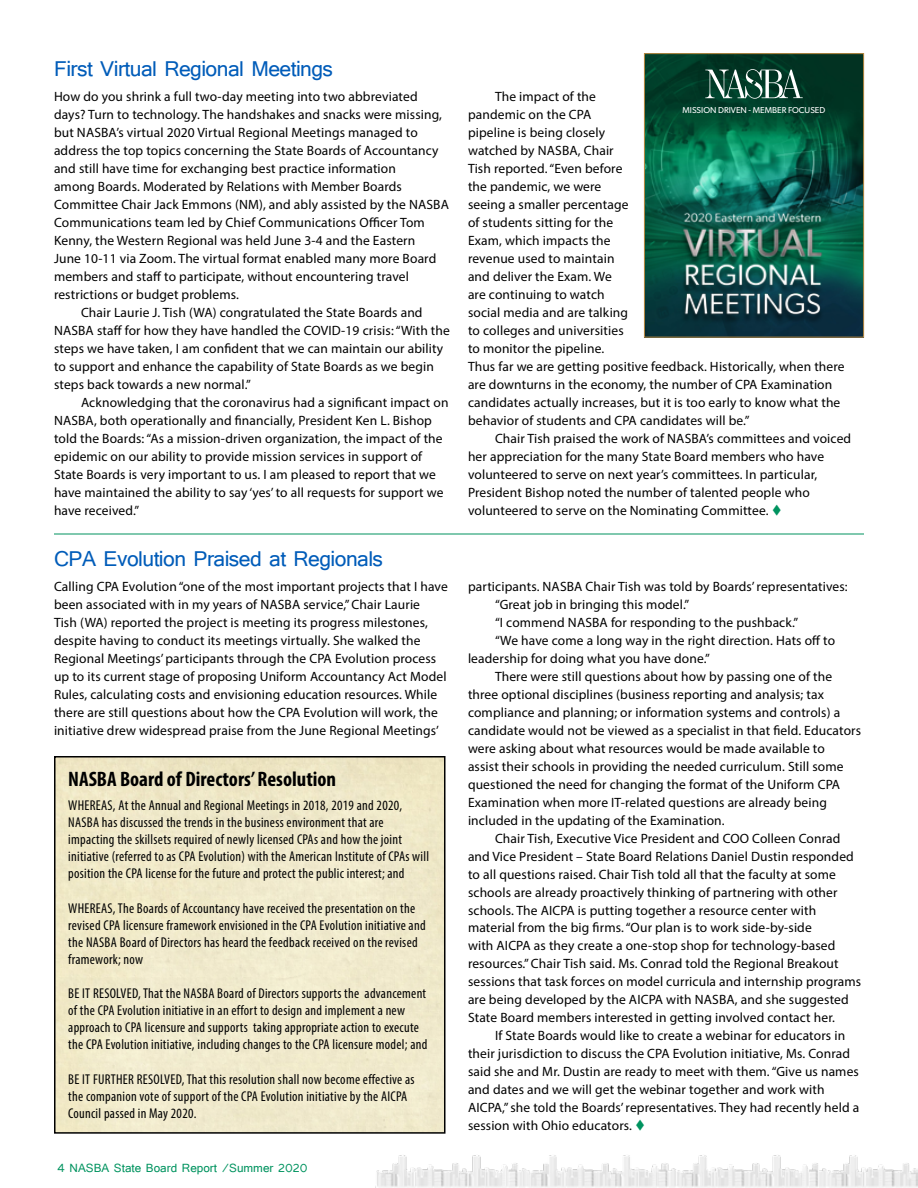
<style>
.page{position:relative;width:918px;height:1188px;background:#fff}
.page>*{position:absolute;margin:0;border:0;box-sizing:border-box;transform-origin:0 0}
.t1{font:27px "Tunga";letter-spacing:-.02em;color:#005cb9}
.t2{font:700 condensed 21px "Myriad Pro";color:#000}
.t3{font:15px "Tunga";color:#00935f}
.t4{font:condensed 14.25px/17.1px "Myriad Pro";letter-spacing:.02em;color:#000}
.t5{font:13.5px/18px "Myriad Pro";letter-spacing:.01em;color:#000}
.t6{font:8.55px "Gibson";color:#fff}
.s1{color:#00935f}
</style>
<div class="page">
<img style="left:375px;top:1155px;width:543px;height:33px">
<div style="left:54px;top:756px;width:392px;height:378px;border:2px solid #000"></div>
<img style="left:646px;top:55px;width:216px;height:126px">
<img style="left:646px;top:181px;width:216px;height:155px">
<svg style="left:705px;top:69px;width:98px;height:30px;background:#426c5e"></svg>
<div style="left:644px;top:53px;width:220px;height:285px;border:1px solid #bb8b42"></div>
<hr style="left:54px;top:534px;width:810px;height:1px;background:#00935f">
<h1 class="t1" style="left:54px;top:51px;width:281px">First Virtual Regional Meetings</h1>
<p class="t5" style="left:54px;top:87px;width:365px">How do you shrink a full two-day meeting into two abbreviated</p>
<p class="t5" style="left:54px;top:105px;width:390px">days? Turn to technology. The handshakes and snacks were missing,</p>
<p class="t5" style="left:54px;top:123px;width:365px">but NASBA’s virtual 2020 Virtual Regional Meetings managed to</p>
<p class="t5" style="left:54px;top:141px;width:386px">address the top topics concerning the State Boards of Accountancy</p>
<p class="t5" style="left:54px;top:159px;width:343px">and still have time for exchanging best practice information</p>
<p class="t5" style="left:54px;top:177px;width:349px">among Boards. Moderated by Relations with Member Boards</p>
<p class="t5" style="left:54px;top:195px;width:397px">Committee Chair Jack Emmons (NM), and ably assisted by the NASBA</p>
<p class="t5" style="left:54px;top:213px;width:372px">Communications team led by Chief Communications Officer Tom</p>
<p class="t5" style="left:54px;top:231px;width:363px">Kenny, the Western Regional was held June 3-4 and the Eastern</p>
<p class="t5" style="left:54px;top:249px;width:384px">June 10-11 via Zoom. The virtual format enabled many more Board</p>
<p class="t5" style="left:54px;top:267px;width:356px">members and staff to participate, without encountering travel</p>
<p class="t5" style="left:54px;top:285px;width:186px">restrictions or budget problems.</p>
<p class="t5" style="left:81px;top:303px;width:343px">Chair Laurie J. Tish (WA) congratulated the State Boards and</p>
<p class="t5" style="left:54px;top:321px;width:397px">NASBA staff for how they have handled the COVID-19 crisis: “With the</p>
<p class="t5" style="left:54px;top:339px;width:391px">steps we have taken, I am confident that we can maintain our ability</p>
<p class="t5" style="left:54px;top:357px;width:381px">to support and enhance the capability of State Boards as we begin</p>
<p class="t5" style="left:54px;top:375px;width:198px">steps back towards a new normal.”</p>
<p class="t5" style="left:81px;top:393px;width:369px">Acknowledging that the coronavirus had a significant impact on</p>
<p class="t5" style="left:54px;top:411px;width:380px">NASBA, both operationally and financially, President Ken L. Bishop</p>
<p class="t5" style="left:54px;top:429px;width:390px">told the Boards: “As a mission-driven organization, the impact of the</p>
<p class="t5" style="left:54px;top:447px;width:370px">epidemic on our ability to provide mission services in support of</p>
<p class="t5" style="left:54px;top:465px;width:384px">State Boards is very important to us. I am pleased to report that we</p>
<p class="t5" style="left:54px;top:483px;width:391px">have maintained the ability to say ‘yes’ to all requests for support we</p>
<p class="t5" style="left:54px;top:501px;width:87px">have received.”</p>
<h1 class="t1" style="left:54px;top:541px;width:331px">CPA Evolution Praised at Regionals</h1>
<p class="t5" style="left:468px;top:87px;width:378px;text-indent:27px">The impact of the<br>pandemic on the CPA<br>pipeline is being closely<br>watched by NASBA, Chair<br>Tish reported. “Even before<br>the pandemic, we were<br>seeing a smaller percentage<br>of students sitting for the<br>Exam, which impacts the<br>revenue used to maintain<br>and deliver the Exam. We<br>are continuing to watch<br>social media and are talking<br>to colleges and universities<br>to monitor the pipeline.<br>Thus far we are getting positive feedback. Historically, when there are downturns in the economy, the number of CPA Examination candidates actually increases, but it is too early to know what the behavior of students and CPA candidates will be.”</p>
<p class="t5" style="left:468px;top:429px;width:385px;text-indent:27px">Chair Tish praised the work of NASBA’s committees and voiced her appreciation for the many State Board members who have volunteered to serve on next year’s committees. In particular, President Bishop noted the number of talented people who volunteered to serve on the Nominating Committee. <span class="s1">▼</span></p>
<p class="t6" style="left:683px;top:105px;width:144px">MISSION DRIVEN - MEMBER FOCUSED</p>
<p class="t5" style="left:54px;top:577px;width:395px">Calling CPA Evolution “one of the most important projects that I have been associated with in my years of NASBA service,” Chair Laurie<br>Tish (WA) reported the project is meeting its progress milestones, despite having to conduct its meetings virtually. She walked the Regional Meetings’ participants through the CPA Evolution process up to its current stage of proposing Uniform Accountancy Act Model Rules, calculating costs and envisioning education resources. While there are still questions about how the CPA Evolution will work, the initiative drew widespread praise from the June Regional Meetings’</p>
<p class="t5" style="left:468px;top:577px;width:381px">participants. NASBA Chair Tish was told by Boards’ representatives:</p>
<p class="t5" style="left:495px;top:595px;width:196px">“Great job in bringing this model.”</p>
<p class="t5" style="left:495px;top:613px;width:305px">“I commend NASBA for responding to the pushback.”</p>
<p class="t5" style="left:495px;top:631px;width:342px">“We have come a long way in the right direction. Hats off to</p>
<p class="t5" style="left:468px;top:649px;width:243px">leadership for doing what you have done.”</p>
<p class="t5" style="left:495px;top:667px;width:339px">There were still questions about how by passing one of the</p>
<p class="t5" style="left:468px;top:685px;width:357px">three optional disciplines (business reporting and analysis; tax</p>
<p class="t5" style="left:468px;top:703px;width:374px">compliance and planning; or information systems and controls) a</p>
<p class="t5" style="left:468px;top:721px;width:395px">candidate would not be viewed as a specialist in that field. Educators</p>
<p class="t5" style="left:468px;top:739px;width:358px">were asking about what resources would be made available to</p>
<p class="t5" style="left:468px;top:757px;width:377px">assist their schools in providing the needed curriculum. Still some</p>
<p class="t5" style="left:468px;top:775px;width:374px">questioned the need for changing the format of the Uniform CPA</p>
<p class="t5" style="left:468px;top:793px;width:360px">Examination when more IT-related questions are already being</p>
<p class="t5" style="left:468px;top:811px;width:258px">included in the updating of the Examination.</p>
<p class="t5" style="left:495px;top:829px;width:347px">Chair Tish, Executive Vice President and COO Colleen Conrad</p>
<p class="t5" style="left:468px;top:847px;width:387px">and Vice President – State Board Relations Daniel Dustin responded</p>
<p class="t5" style="left:468px;top:865px;width:369px">to all questions raised. Chair Tish told all that the faculty at some</p>
<p class="t5" style="left:468px;top:883px;width:371px">schools are already proactively thinking of partnering with other</p>
<p class="t5" style="left:468px;top:901px;width:350px">schools. The AICPA is putting together a resource center with</p>
<p class="t5" style="left:468px;top:919px;width:345px">material from the big firms. “Our plan is to work side-by-side</p>
<p class="t5" style="left:468px;top:937px;width:369px">with AICPA as they create a one-stop shop for technology-based</p>
<p class="t5" style="left:468px;top:955px;width:372px">resources.” Chair Tish said. Ms. Conrad told the Regional Breakout</p>
<p class="t5" style="left:468px;top:973px;width:395px">sessions that task forces on model curricula and internship programs</p>
<p class="t5" style="left:468px;top:991px;width:382px">are being developed by the AICPA with NASBA, and she suggested</p>
<p class="t5" style="left:468px;top:1009px;width:369px">State Board members interested in getting involved contact her.</p>
<p class="t5" style="left:495px;top:1027px;width:352px">If State Boards would like to create a webinar for educators in</p>
<p class="t5" style="left:468px;top:1045px;width:384px">their jurisdiction to discuss the CPA Evolution initiative, Ms. Conrad</p>
<p class="t5" style="left:468px;top:1063px;width:392px">said she and Mr. Dustin are ready to meet with them. “Give us names</p>
<p class="t5" style="left:468px;top:1081px;width:358px">and dates and we will get the webinar together and work with</p>
<p class="t5" style="left:468px;top:1099px;width:393px">AICPA,” she told the Boards’ representatives. They had recently held a</p>
<p class="t5" style="left:468px;top:1117px;width:179px">session with Ohio educators. <span class="s1">▼</span></p>
<h2 class="t2" style="left:68px;top:766px;width:269px">NASBA Board of Directors’ Resolution</h2>
<p class="t4" style="left:68px;top:797px;width:362px">WHEREAS, At the Annual and Regional Meetings in 2018, 2019 and 2020, NASBA has discussed the trends in the business environment that are impacting the skillsets required of newly licensed CPAs and how the joint initiative (referred to as CPA Evolution) with the American Institute of CPAs will position the CPA license for the future and protect the public interest; and</p>
<p class="t4" style="left:68px;top:899px;width:359px">WHEREAS, The Boards of Accountancy have received the presentation on the revised CPA licensure framework envisioned in the CPA Evolution initiative and the NASBA Board of Directors has heard the feedback received on the revised framework; now</p>
<p class="t4" style="left:68px;top:985px;width:361px">BE IT RESOLVED, That the NASBA Board of Directors supports the advancement of the CPA Evolution initiative in an effort to design and implement a new approach to CPA licensure and supports taking appropriate action to execute the CPA Evolution initiative, including changes to the CPA licensure model; and</p>
<p class="t4" style="left:68px;top:1070px;width:348px">BE IT FURTHER RESOLVED, That this resolution shall now become effective as the companion vote of support of the CPA Evolution initiative by the AICPA<br>Council passed in May 2020.</p>
<p class="t3" style="left:57px;top:1158px;width:252px">4 NASBA State Board Report /Summer 2020</p>
</div>
